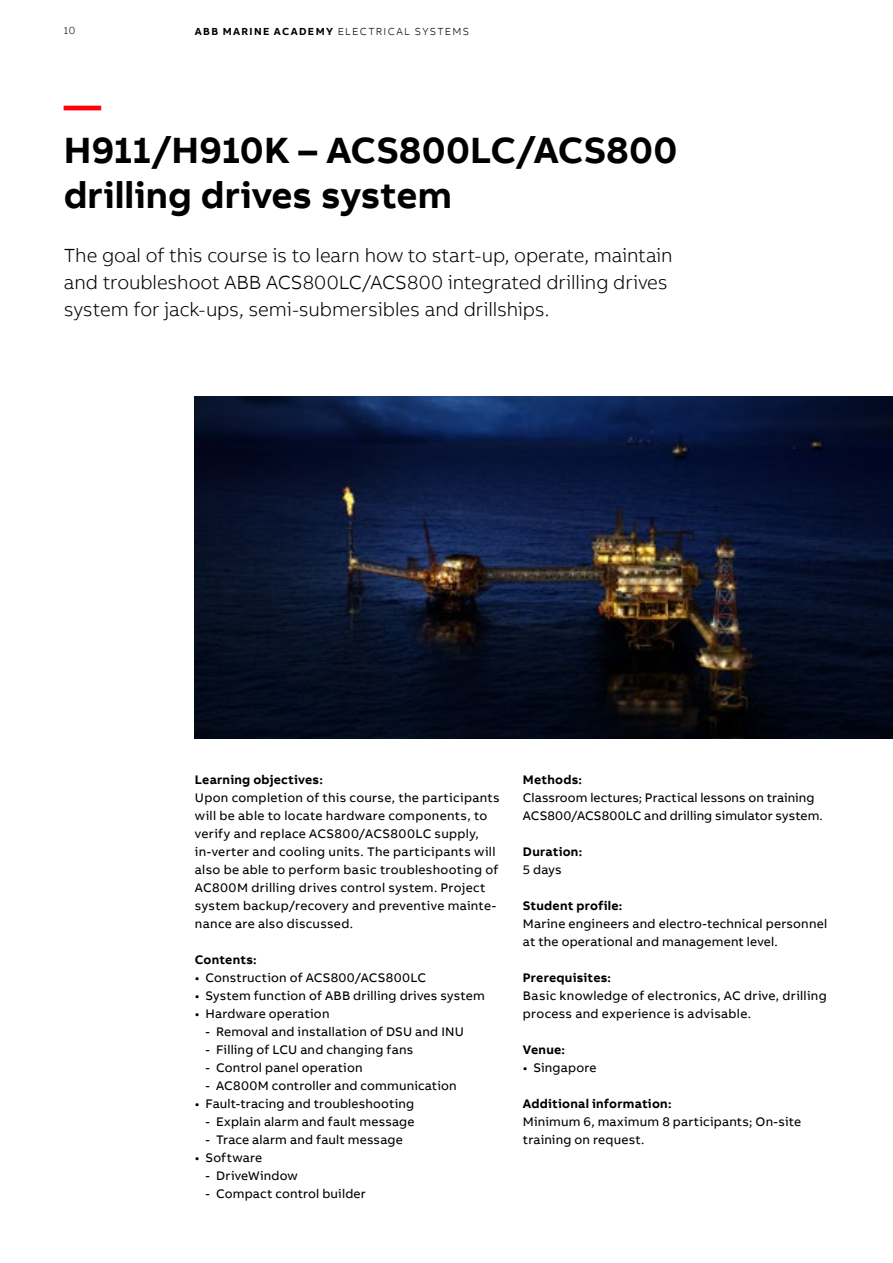
<style>
.page{position:relative;width:893px;height:1263px;background:#fff}
.page>*{position:absolute;margin:0;border:0;box-sizing:border-box;transform-origin:0 0}
.t1{font:700 37.5px/45px "AB Bvoice";letter-spacing:.005em;color:#000}
.t2{font:700 37.5px "AB Bvoice";color:#ff000f}
.t3{font:300 19.5px/27px "AB Bvoice";letter-spacing:-.005em;color:#000}
.t4{font:12.75px/18px "AB Bvoice";letter-spacing:.015em;color:#000}
.t5{font:700 12.75px "AB Bvoice";letter-spacing:.02em;color:#000}
.t6{font:300 10.5px "AB Bvoice";letter-spacing:.12em;color:#000}
.s1{font-weight:700}
</style>
<div class="page">
<img style="left:195px;top:397px;width:698px;height:342px">
<p class="t6" style="left:64px;top:24px;width:13px">10</p>
<p class="t6" style="left:195px;top:25px;width:276px"><span class="s1">ABB MARINE ACADEMY</span> ELECTRICAL SYSTEMS</p>
<h1 class="t2" style="left:64px;top:81px;width:39px">—</h1>
<h1 class="t1" style="left:64px;top:128px;width:615px">H911/H910K – ACS800LC/ACS800 drilling drives system</h1>
<h2 class="t3" style="left:64px;top:242px;width:610px">The goal of this course is to learn how to start-up, operate, maintain and troubleshoot ABB ACS800LC/ACS800 integrated drilling drives system for jack-ups, semi-submersibles and drillships.</h2>
<p class="t5" style="left:195px;top:771px;width:129px">Learning objectives:</p>
<p class="t4" style="left:195px;top:789px;width:306px">Upon completion of this course, the participants will be able to locate hardware components, to verify and replace ACS800/ACS800LC supply, in-verter and cooling units. The participants will also be able to perform basic troubleshooting of AC800M drilling drives control system. Project system backup/recovery and preventive mainte&shy;nance are also discussed.</p>
<p class="t5" style="left:195px;top:951px;width:63px">Contents:</p>
<p class="t4" style="left:195px;top:969px;width:233px">• Construction of ACS800/ACS800LC</p>
<p class="t4" style="left:195px;top:987px;width:291px">• System function of ABB drilling drives system</p>
<p class="t4" style="left:195px;top:1005px;width:136px">• Hardware operation</p>
<p class="t4" style="left:206px;top:1023px;width:260px">- Removal and installation of DSU and INU</p>
<p class="t4" style="left:206px;top:1041px;width:209px">- Filling of LCU and changing fans</p>
<p class="t4" style="left:206px;top:1059px;width:159px">- Control panel operation</p>
<p class="t4" style="left:206px;top:1077px;width:253px">- AC800M controller and communication</p>
<p class="t4" style="left:195px;top:1095px;width:221px">• Fault-tracing and troubleshooting</p>
<p class="t4" style="left:206px;top:1113px;width:211px">- Explain alarm and fault message</p>
<p class="t4" style="left:206px;top:1131px;width:199px">- Trace alarm and fault message</p>
<p class="t4" style="left:195px;top:1149px;width:69px">• Software</p>
<p class="t4" style="left:206px;top:1167px;width:94px">- DriveWindow</p>
<p class="t4" style="left:206px;top:1185px;width:162px">- Compact control builder</p>
<p class="t5" style="left:523px;top:771px;width:61px">Methods:</p>
<p class="t4" style="left:523px;top:789px;width:301px">Classroom lectures; Practical lessons on training<br>ACS800/ACS800LC and drilling simulator system.</p>
<p class="t5" style="left:523px;top:843px;width:61px">Duration:</p>
<p class="t4" style="left:523px;top:861px;width:40px">5 days</p>
<p class="t5" style="left:523px;top:897px;width:101px">Student profile:</p>
<p class="t4" style="left:523px;top:915px;width:306px">Marine engineers and electro-technical personnel at the operational and management level.</p>
<p class="t5" style="left:523px;top:969px;width:90px">Prerequisites:</p>
<p class="t4" style="left:523px;top:987px;width:305px">Basic knowledge of electronics, AC drive, drilling process and experience is advisable.</p>
<p class="t5" style="left:523px;top:1041px;width:44px">Venue:</p>
<p class="t4" style="left:523px;top:1059px;width:75px">• Singapore</p>
<p class="t5" style="left:523px;top:1095px;width:150px">Additional information:</p>
<p class="t4" style="left:523px;top:1113px;width:280px">Minimum 6, maximum 8 participants; On-site training on request.</p>
</div>
